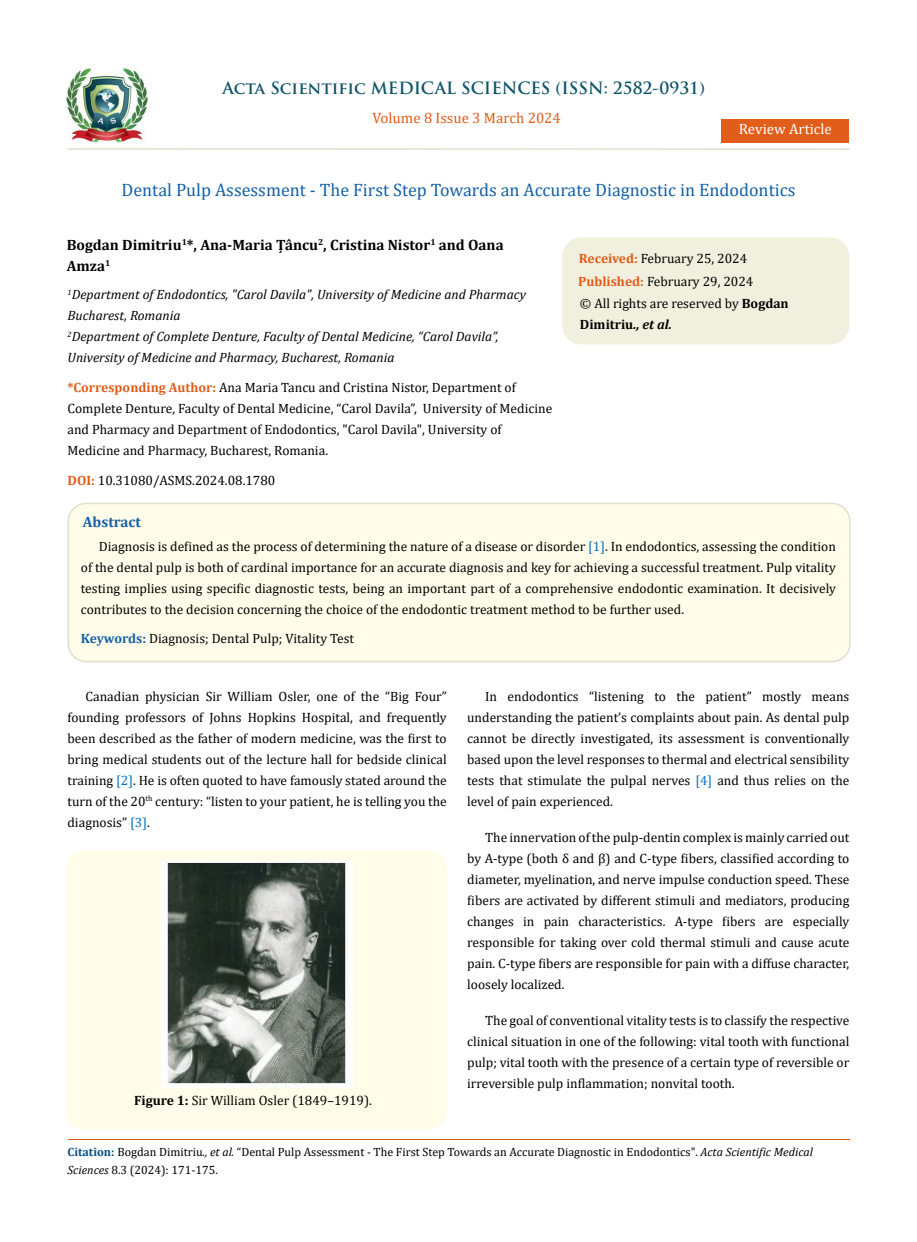
<style>
.page{position:relative;width:917px;height:1242px;background:#fff}
.page>*{position:absolute;margin:0;border:0;box-sizing:border-box;transform-origin:0 0}
.t1{font:18px "Cambria";color:#1560a6}
.t2{font:700 16.5px "Trajan Pro";color:#0e546a}
.t3{font:700 15px/21px "Cambria";color:#000}
.t4{font:15px "Cambria";color:#e05d1a}
.t5{font:15px "Cambria";color:#fff}
.t6{font:700 15px "Cambria";color:#1560a6}
.t7{font:13.5px/21px "Cambria";color:#000;text-align:justify}
.t8{font:italic 13.5px/21px "Cambria";color:#000}
.t9{font:12px/18px "Cambria";color:#000}
.s1{font-weight:700;color:#e05d1a}
.s2{font-weight:700}
.s3{font-weight:700;font-style:italic}
.s4{color:#0070c0}
.s5{font-weight:700;color:#1560a6}
.s6{font-weight:700;color:#035089}
.s7{font-style:italic}
</style>
<div class="page">
<img style="left:67px;top:68px;width:80px;height:74px">
<div style="left:721px;top:119px;width:128px;height:23px;background:#e05d1a"></div>
<div style="left:563px;top:238px;width:285px;height:106px;background:#f1f0de;border-radius:18px"></div>
<div style="left:562px;top:238px;width:287px;height:106px;border:2px solid #f1f0de;border-radius:18px"></div>
<div style="left:68px;top:503px;width:781px;height:159px;background:#fffde9;border-radius:18px"></div>
<div style="left:67px;top:503px;width:783px;height:159px;border:2px solid #e0dfcd;border-radius:18px"></div>
<div style="left:66px;top:850px;width:381px;height:279px;background:#fffde9;border-radius:18px"></div>
<img style="left:161px;top:861px;width:192px;height:227px">
<hr style="left:68px;top:1139px;width:781px;height:1px;background:#e05d1a">
<hr style="left:67px;top:148px;width:782px;height:2px;background:#e0dfcd">
<p class="t2" style="left:222px;top:77px;width:484px">Acta Scientific MEDICAL SCIENCES (ISSN: 2582-0931)</p>
<p class="t4" style="left:372px;top:109px;width:190px">Volume 8 Issue 3 March 2024</p>
<p class="t5" style="left:739px;top:120px;width:94px">Review Article</p>
<h1 class="t1" style="left:121px;top:180px;width:675px">Dental Pulp Assessment - The First Step Towards an Accurate Diagnostic in Endodontics</h1>
<p class="t3" style="left:67px;top:234px;width:438px">Bogdan Dimitriu<sup>1</sup>*, Ana-Maria Țâncu<sup>2</sup>, Cristina Nistor<sup>1</sup> and Oana<br>Amza<sup>1</sup></p>
<p class="t8" style="left:67px;top:284px;width:460px"><sup>1</sup>Department of Endodontics, "Carol Davila", University of Medicine and Pharmacy Bucharest, Romania<br><sup>2</sup>Department of Complete Denture, Faculty of Dental Medicine, “Carol Davila”, University of Medicine and Pharmacy, Bucharest, Romania</p>
<p class="t7" style="left:67px;top:376px;width:486px;text-align:left"><span class="s1">*Corresponding Author:</span> Ana Maria Tancu and Cristina Nistor, Department of Complete Denture, Faculty of Dental Medicine, “Carol Davila”, University of Medicine and Pharmacy and Department of Endodontics, "Carol Davila", University of Medicine and Pharmacy, Bucharest, Romania.</p>
<p class="t7" style="left:578px;top:247px;width:177px;line-height:23px"><span class="s1">Received:</span> February 25, 2024<br><span class="s1">Published:</span> February 29, 2024</p>
<p class="t7" style="left:580px;top:292px;width:210px">© All rights are reserved by <span class="s2">Bogdan<br>Dimitriu</span><span class="s3">., et al.</span></p>
<p class="t7" style="left:67px;top:470px;width:209px"><span class="s1">DOI:</span> 10.31080/ASMS.2024.08.1780</p>
<p class="t6" style="left:83px;top:511px;width:60px">Abstract</p>
<p class="t7" style="left:81px;top:536px;width:756px;text-indent:18px">Diagnosis is defined as the process of determining the nature of a disease or disorder <span class="s4">[1]</span>. In endodontics, assessing the condition of the dental pulp is both of cardinal importance for an accurate diagnosis and key for achieving a successful treatment. Pulp vitality testing implies using specific diagnostic tests, being an important part of a comprehensive endodontic examination. It decisively contributes to the decision concerning the choice of the endodontic treatment method to be further used.</p>
<p class="t7" style="left:81px;top:628px;width:275px"><span class="s5">Keywords:</span> Diagnosis; Dental Pulp; Vitality Test</p>
<p class="t7" style="left:67px;top:685px;width:381px;text-indent:18px">Canadian physician Sir William Osler, one of the “Big Four” founding professors of Johns Hopkins Hospital, and frequently been described as the father of modern medicine, was the first to bring medical students out of the lecture hall for bedside clinical training <span class="s4">[2]</span>. He is often quoted to have famously stated around the turn of the 20<sup>th</sup> century: “listen to your patient, he is telling you the diagnosis” <span class="s4">[3]</span>.</p>
<p class="t7" style="left:134px;top:1090px;width:239px"><span class="s2">Figure 1:</span> Sir William Osler (1849–1919).</p>
<p class="t7" style="left:467px;top:685px;width:384px;text-indent:18px">In endodontics “listening to the patient” mostly means understanding the patient’s complaints about pain. As dental pulp cannot be directly investigated, its assessment is conventionally based upon the level responses to thermal and electrical sensibility tests that stimulate the pulpal nerves <span class="s4">[4]</span> and thus relies on the level of pain experienced.</p>
<p class="t7" style="left:467px;top:826px;width:384px;text-indent:18px">The innervation of the pulp-dentin complex is mainly carried out by A-type (both δ and β) and C-type fibers, classified according to diameter, myelination, and nerve impulse conduction speed. These fibers are activated by different stimuli and mediators, producing changes in pain characteristics. A-type fibers are especially responsible for taking over cold thermal stimuli and cause acute pain. C-type fibers are responsible for pain with a diffuse character, loosely localized.</p>
<p class="t7" style="left:467px;top:1009px;width:384px;text-indent:18px">The goal of conventional vitality tests is to classify the respective clinical situation in one of the following: vital tooth with functional pulp; vital tooth with the presence of a certain type of reversible or irreversible pulp inflammation; nonvital tooth.</p>
<p class="t9" style="left:68px;top:1143px;width:747px"><span class="s6">Citation:</span> Bogdan Dimitriu<span class="s7">., et al.</span> “Dental Pulp Assessment - The First Step Towards an Accurate Diagnostic in Endodontics". <span class="s7">Acta Scientific Medical<br>Sciences</span> 8.3 (2024): 171-175.</p>
</div>
